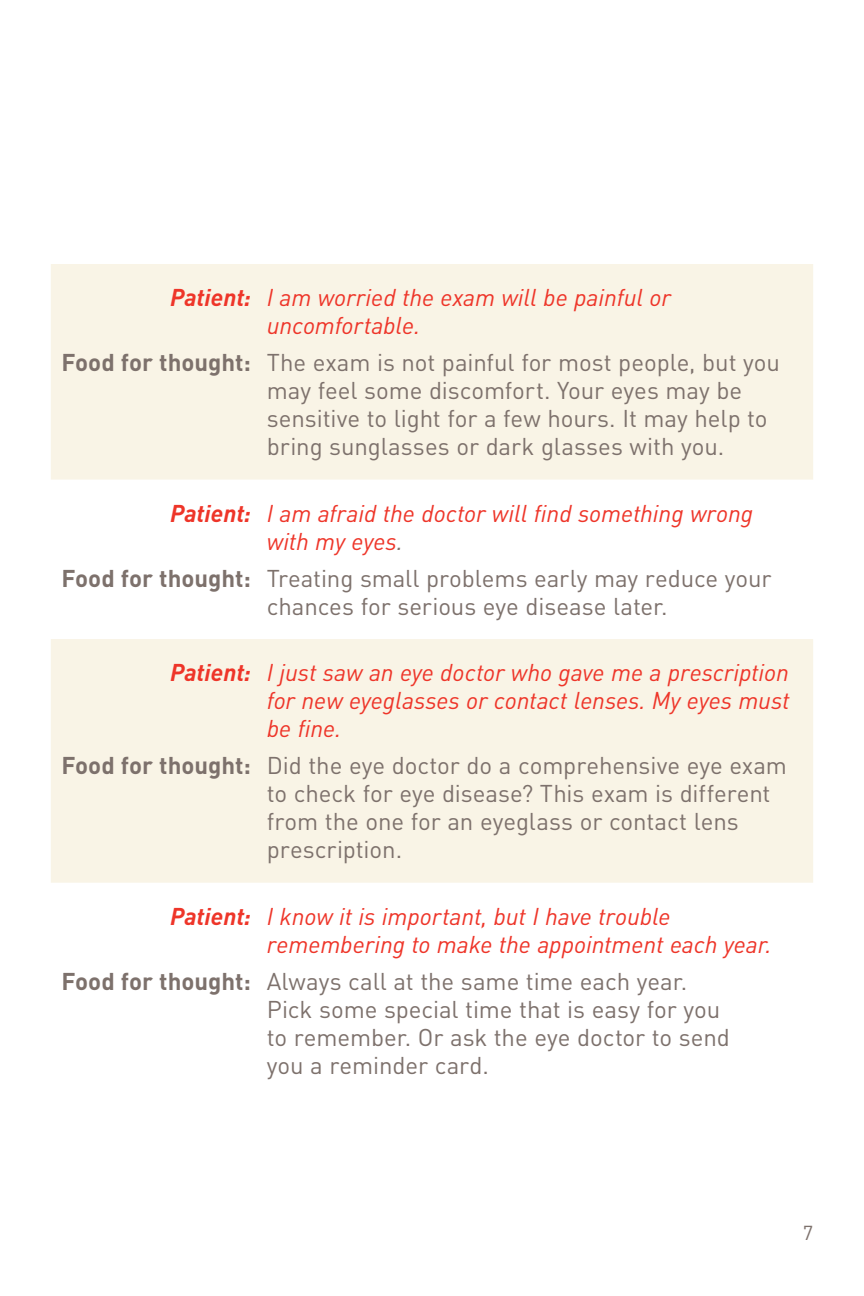
<style>
.page{position:relative;width:864px;height:1296px;background:#fff}
.page>*{position:absolute;margin:0;border:0;box-sizing:border-box;transform-origin:0 0}
.body_text{font:24px/28px "DIN Pro";letter-spacing:-.005em;color:#7d716c}
.body_text-2{font:italic 24px/28px "DIN Pro";letter-spacing:-.005em;color:#ee3529}
.body_text-3{font:700 24px "DIN Pro";color:#7d716c}
.body_text-4{font:italic 700 24px "DIN Pro";letter-spacing:-.005em;color:#ee3529}
.t1{font:20px "DIN Pro";color:#7d716c}
.s1{color:#7d716c}
</style>
<div class="page">
<svg style="left:51px;top:264px;width:762px;height:619px;fill:#f9f4e6"></svg>
<p class="body_text-4" style="left:170px;top:279px;width:82px">Patient:</p>
<p class="body_text-3" style="left:61px;top:344px;width:191px">Food for thought:</p>
<p class="body_text-2" style="left:267px;top:282px;width:406px">I am worried the exam will be painful or uncomfortable.</p>
<p class="body_text" style="left:267px;top:347px;width:515px">The exam is not painful for most people, but you may feel some discomfort. Your eyes may be sensitive to light for a few hours. It may help to bring sunglasses or dark glasses with you.</p>
<p class="body_text-4" style="left:170px;top:495px;width:82px">Patient:</p>
<p class="body_text-3" style="left:61px;top:559px;width:191px">Food for thought:</p>
<p class="body_text-2" style="left:267px;top:498px;width:488px">I am afraid the doctor will find something wrong with my eyes<span class="s1">.</span></p>
<p class="body_text" style="left:267px;top:563px;width:506px">Treating small problems early may reduce your chances for serious eye disease later.</p>
<p class="body_text-4" style="left:170px;top:654px;width:82px">Patient:</p>
<p class="body_text-3" style="left:61px;top:747px;width:191px">Food for thought:</p>
<p class="body_text-2" style="left:267px;top:657px;width:524px;text-align:justify">I just saw an eye doctor who gave me a prescription for new eyeglasses or contact lenses. My eyes must be fine.</p>
<p class="body_text" style="left:267px;top:750px;width:522px">Did the eye doctor do a comprehensive eye exam to check for eye disease? This exam is different from the one for an eyeglass or contact lens prescription.</p>
<p class="body_text-4" style="left:170px;top:898px;width:82px">Patient:</p>
<p class="body_text-3" style="left:61px;top:963px;width:191px">Food for thought:</p>
<p class="body_text-2" style="left:267px;top:901px;width:506px">I know it is important, but I have trouble remembering to make the appointment each year.</p>
<p class="body_text" style="left:267px;top:966px;width:465px">Always call at the same time each year.<br>Pick some special time that is easy for you to remember. Or ask the eye doctor to send you a reminder card.</p>
<p class="t1" style="left:803px;top:1218px;width:12px">7</p>
</div>
